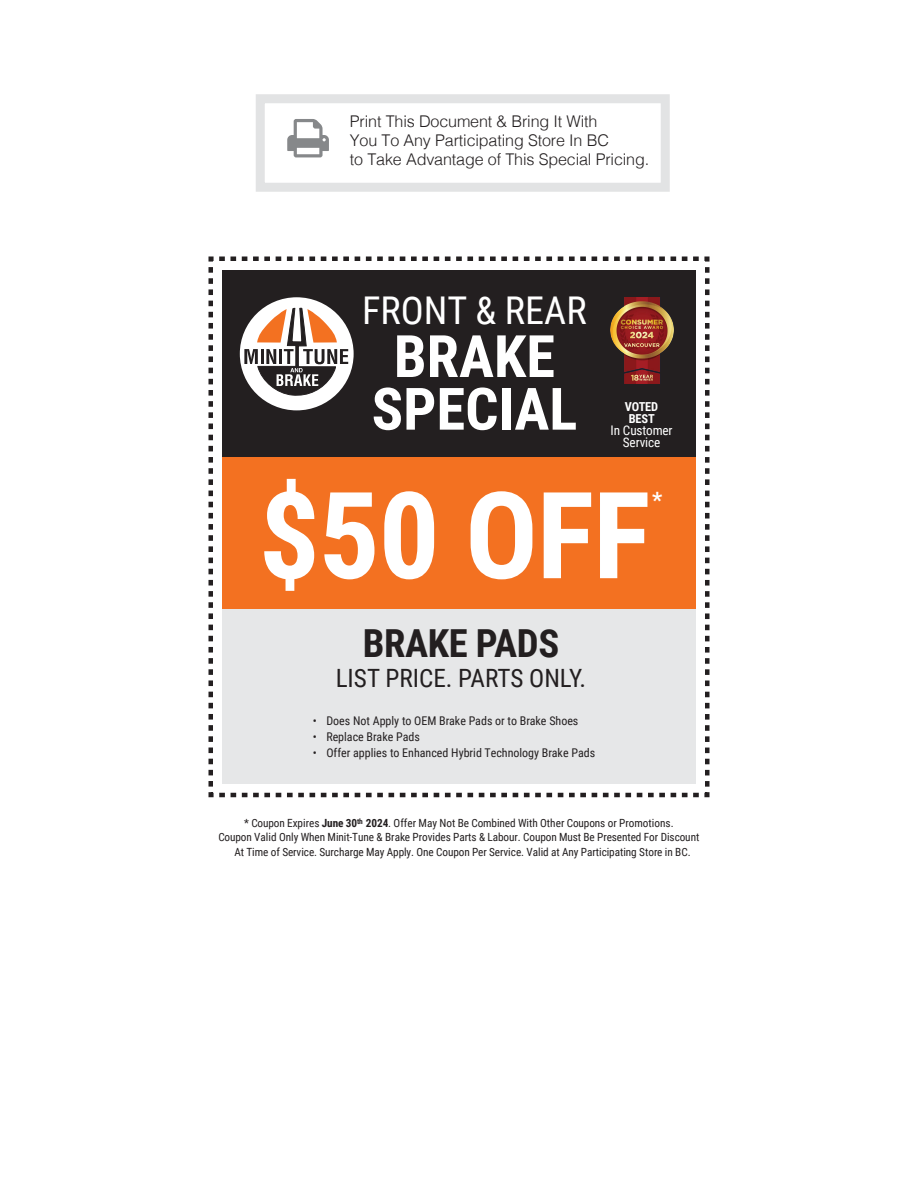
<style>
.page{position:relative;width:918px;height:1188px;background:#fff}
.page>*{position:absolute;margin:0;border:0;box-sizing:border-box;transform-origin:0 0}
.t1{font:700 120.6px "Roboto Condensed";color:#fff}
.t2{font:700 58.5px/52.7px "Roboto Condensed";color:#fff;text-align:center}
.t3{font:700 38.7px "Roboto Condensed";letter-spacing:-.01em;color:#231f20}
.t4{font:38.25px "Roboto Condensed";color:#fff}
.t5{font:25.2px "Roboto Condensed";color:#231f20}
.t6{font:700 22.5px "Roboto Condensed";color:#fff}
.t7{font:300 16.2px/19px "Helvetica";letter-spacing:-.01em;color:#231f20}
.t8{font:13.2px/12px "Roboto Condensed";letter-spacing:-.01em;color:#fff;text-align:center}
.t9{font:700 12.3px/12px "Roboto Condensed";letter-spacing:-.01em;color:#fff;text-align:center}
.t10{font:12px "Roboto Condensed";color:#231f20}
.t11{font:11.25px/13.5px "Roboto Condensed";letter-spacing:-.01em;color:#231f20;text-align:center}
.s1{font-weight:700}
</style>
<div class="page">
<svg style="left:208px;top:256px;width:502px;height:542px;background:#b18d77"></svg>
<svg style="left:287px;top:119px;width:42px;height:38px"></svg>
<div style="left:256px;top:94px;width:414px;height:98px;border:9px solid #e2e3e4"></div>
<img style="left:611px;top:297px;width:63px;height:87px">
<h3 class="t7" style="left:350px;top:111px;width:301px">Print This Document &amp; Bring It With<br>You To Any Participating Store In BC<br>to Take Advantage of This Special Pricing.</h3>
<h3 class="t4" style="left:362px;top:284px;width:226px">FRONT &amp; REAR</h3>
<h2 class="t2" style="left:372px;top:328px;width:207px">BRAKE<br>SPECIAL</h2>
<p class="t9" style="left:625px;top:400px;width:35px">VOTED<br>BEST</p>
<p class="t8" style="left:611px;top:423px;width:63px">In Customer<br>Service</p>
<h1 class="t1" style="left:259px;top:451px;width:393px">$50 OFF</h1>
<h3 class="t6" style="left:652px;top:484px;width:12px">*</h3>
<h3 class="t3" style="left:363px;top:616px;width:198px">BRAKE PADS</h3>
<h3 class="t5" style="left:336px;top:661px;width:252px">LIST PRICE. PARTS ONLY.</h3>
<p class="t10" style="left:313px;top:713px;width:267px">• Does Not Apply to OEM Brake Pads or to Brake Shoes</p>
<p class="t10" style="left:313px;top:729px;width:109px">• Replace Brake Pads</p>
<p class="t10" style="left:313px;top:744px;width:284px">• Offer applies to Enhanced Hybrid Technology Brake Pads</p>
<p class="t11" style="left:218px;top:816px;width:483px">* Coupon Expires <span class="s1">June</span> <span class="s1">3</span><span class="s1">0</span><sup>th</sup> <span class="s1">202</span><span class="s1">4</span>. Offer May Not Be Combined With Other Coupons or Promotions.<br>Coupon Valid Only When Minit-Tune &amp; Brake Provides Parts &amp; Labour. Coupon Must Be Presented For Discount</p>
<p class="t11" style="left:234px;top:845px;width:458px">At Time of Service. Surcharge May Apply. One Coupon Per Service. Valid at Any Participating Store in BC.</p>
</div>
